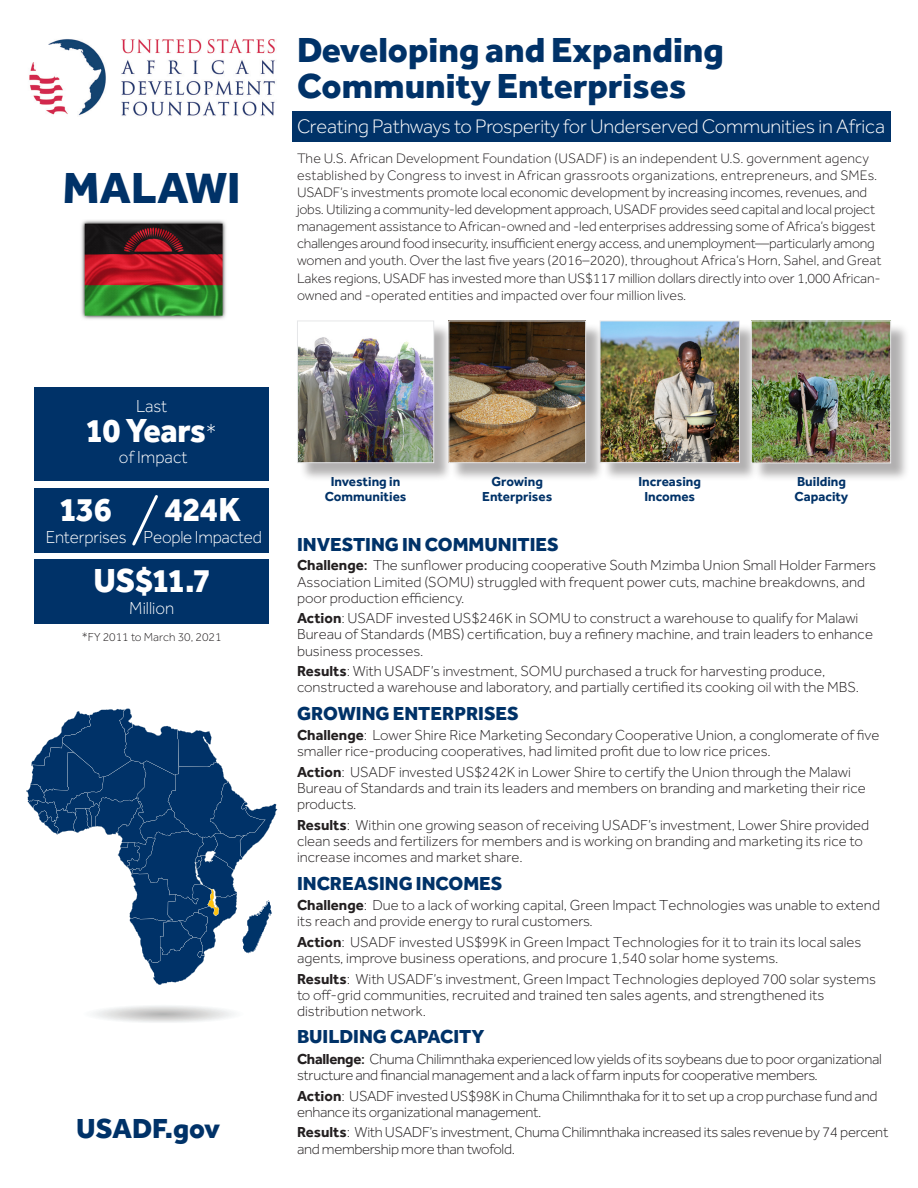
<style>
.page{position:relative;width:918px;height:1188px;background:#fff}
.page>*{position:absolute;margin:0;border:0;box-sizing:border-box;transform-origin:0 0}
.t1{font:800 45px "Effra";color:#003268}
.t2{font:800 36px/36px "Effra";color:#003268}
.t3{font:800 34.5px "Effra";letter-spacing:-.005em;color:#fff;scale:.95 1}
.t4{font:800 28.5px "Effra";color:#003268}
.t5{font:300 20.25px "Effra";letter-spacing:-.01em;color:#fff}
.t6{font:800 19.5px "Effra";color:#003268}
.t7{font:300 18px "Effra";letter-spacing:-.01em;color:#fff;scale:.95 1}
.t8{font:300 15px/16.2px "Effra";color:#231f20}
.t9{font:300 15px/16.2px "Effra";letter-spacing:-.02em;color:#231f20}
.t10{font:300 14.25px/17.1px "Effra";letter-spacing:-.01em;color:#231f20}
.t11{font:700 13.5px/15px "Effra";color:#003268;text-align:center}
.t12{font:300 12px "Effra";color:#231f20}
.s1{font-weight:300;font-size:22.5px}
.s2{font-weight:700}
.s3{font-weight:400}
</style>
<div class="page">
<div style="left:293px;top:111px;width:598px;height:31px;background:#003268"></div>
<img style="left:81px;top:220px;width:145px;height:99px">
<div style="left:35px;top:388px;width:234px;height:93px;background:#003268"></div>
<div style="left:35px;top:559px;width:234px;height:65px;background:#003268"></div>
<div style="left:35px;top:488px;width:234px;height:65px;background:#003268"></div>
<div style="left:299px;top:323px;width:154px;height:159px;background:#231f20;opacity:.35"></div>
<img style="left:299px;top:323px;width:133px;height:138px">
<div style="left:297px;top:321px;width:137px;height:142px;border:1px solid #e6e7e9"></div>
<div style="left:602px;top:323px;width:157px;height:159px;background:#231f20;opacity:.35"></div>
<img style="left:605px;top:323px;width:133px;height:138px">
<div style="left:600px;top:321px;width:140px;height:142px;border:1px solid #e6e7e9"></div>
<div style="left:451px;top:323px;width:154px;height:159px;background:#231f20;opacity:.35"></div>
<img style="left:450px;top:323px;width:134px;height:138px">
<div style="left:448px;top:321px;width:138px;height:142px;border:1px solid #e6e7e9"></div>
<div style="left:753px;top:323px;width:157px;height:159px;background:#231f20;opacity:.35"></div>
<img style="left:753px;top:323px;width:136px;height:138px">
<div style="left:751px;top:321px;width:140px;height:142px;border:1px solid #e6e7e9"></div>
<img style="left:29px;top:39px;width:246px;height:77px">
<svg style="left:132px;top:495px;width:26px;height:51px"></svg>
<svg style="left:93px;top:1006px;width:141px;height:17px"></svg>
<svg style="left:26px;top:709px;width:252px;height:276px"></svg>
<img style="left:243px;top:900px;width:28px;height:53px">
<p class="t1" style="left:63px;top:160px;width:179px">MALAWI</p>
<p class="t2" style="left:297px;top:31px;width:428px">Developing and Expanding<br>Community Enterprises</p>
<p class="t5" style="left:297px;top:115px;width:590px">Creating Pathways to Prosperity for Underserved Communities in Africa</p>
<p class="t10" style="left:297px;top:149px;width:586px">The U.S. African Development Foundation (USADF) is an independent U.S. government agency established by Congress to invest in African grassroots organizations, entrepreneurs, and SMEs.<br>USADF’s investments promote local economic development by increasing incomes, revenues, and jobs. Utilizing a community-led development approach, USADF provides seed capital and local project management assistance to African-owned and -led enterprises addressing some of Africa’s biggest challenges around food insecurity, insufficient energy access, and unemployment—particularly among women and youth. Over the last five years (2016–2020), throughout Africa’s Horn, Sahel, and Great Lakes regions, USADF has invested more than US$117 million dollars directly into over 1,000 African&shy;owned and -operated entities and impacted over four million lives.</p>
<p class="t7" style="left:136px;top:396px;width:34px">Last</p>
<p class="t3" style="left:87px;top:409px;width:138px">10 Years<span class="s1">*</span></p>
<p class="t7" style="left:119px;top:447px;width:74px">of Impact</p>
<p class="t3" style="left:60px;top:488px;width:56px">136</p>
<p class="t7" style="left:46px;top:527px;width:87px">Enterprises</p>
<p class="t3" style="left:164px;top:488px;width:82px">424K</p>
<p class="t7" style="left:143px;top:527px;width:126px">People Impacted</p>
<p class="t3" style="left:93px;top:559px;width:124px">US$11.7</p>
<p class="t7" style="left:129px;top:598px;width:49px">Million</p>
<p class="t12" style="left:82px;top:630px;width:141px">*FY 2011 to March 30, 2021</p>
<p class="t4" style="left:76px;top:1111px;width:146px">USADF.gov</p>
<p class="t11" style="left:325px;top:474px;width:83px">Investing in<br>Communities</p>
<p class="t11" style="left:482px;top:474px;width:72px">Growing<br>Enterprises</p>
<p class="t11" style="left:639px;top:474px;width:64px">Increasing<br>Incomes</p>
<p class="t11" style="left:795px;top:474px;width:55px;text-align:left">Building<br>Capacity</p>
<p class="t6" style="left:297px;top:533px;width:263px">INVESTING IN COMMUNITIES</p>
<p class="t8" style="left:297px;top:557px;width:581px"><span class="s2">Challenge</span><span class="s3">:</span> The sunflower producing cooperative South Mzimba Union Small Holder Farmers<br>Association Limited (SOMU) struggled with frequent power cuts, machine breakdowns, and poor production efficiency.</p>
<p class="t8" style="left:297px;top:610px;width:578px"><span class="s2">Action</span>: USADF invested US$246K in SOMU to construct a warehouse to qualify for Malawi<br>Bureau of Standards (MBS) certification, buy a refinery machine, and train leaders to enhance business processes.</p>
<p class="t8" style="left:297px;top:663px;width:563px"><span class="s2">Results</span>: With USADF’s investment, SOMU purchased a truck for harvesting produce, constructed a warehouse and laboratory, and partially certified its cooking oil with the MBS.</p>
<p class="t6" style="left:297px;top:701px;width:223px">GROWING ENTERPRISES</p>
<p class="t8" style="left:297px;top:727px;width:584px"><span class="s2">Challenge</span>: Lower Shire Rice Marketing Secondary Cooperative Union, a conglomerate of five smaller rice-producing cooperatives, had limited profit due to low rice prices.</p>
<p class="t8" style="left:297px;top:764px;width:570px"><span class="s2">Action</span>: USADF invested US$242K in Lower Shire to certify the Union through the Malawi<br>Bureau of Standards and train its leaders and members on branding and marketing their rice products.</p>
<p class="t8" style="left:297px;top:817px;width:574px"><span class="s2">Results</span>: Within one growing season of receiving USADF’s investment, Lower Shire provided clean seeds and fertilizers for members and is working on branding and marketing its rice to increase incomes and market share.</p>
<p class="t6" style="left:297px;top:871px;width:207px">INCREASING INCOMES</p>
<p class="t8" style="left:297px;top:897px;width:585px"><span class="s2">Challenge</span>: Due to a lack of working capital, Green Impact Technologies was unable to extend its reach and provide energy to rural customers.</p>
<p class="t8" style="left:297px;top:934px;width:566px"><span class="s2">Action</span>: USADF invested US$99K in Green Impact Technologies for it to train its local sales agents, improve business operations, and procure 1,540 solar home systems.</p>
<p class="t8" style="left:297px;top:971px;width:581px"><span class="s2">Results</span>: With USADF’s investment, Green Impact Technologies deployed 700 solar systems to off-grid communities, recruited and trained ten sales agents, and strengthened its distribution network.</p>
<p class="t6" style="left:297px;top:1025px;width:189px">BUILDING CAPACITY</p>
<p class="t9" style="left:297px;top:1051px;width:586px"><span class="s2">Challenge</span><span class="s3">:</span> Chuma Chilimnthaka experienced low yields of its soybeans due to poor organizational structure and financial management and a lack of farm inputs for cooperative members.</p>
<p class="t9" style="left:297px;top:1088px;width:582px"><span class="s2">Action</span>: USADF invested US$98K in Chuma Chilimnthaka for it to set up a crop purchase fund and enhance its organizational management.</p>
<p class="t9" style="left:297px;top:1124px;width:593px"><span class="s2">Results</span>: With USADF’s investment, Chuma Chilimnthaka increased its sales revenue by 74 percent and membership more than twofold.</p>
</div>
